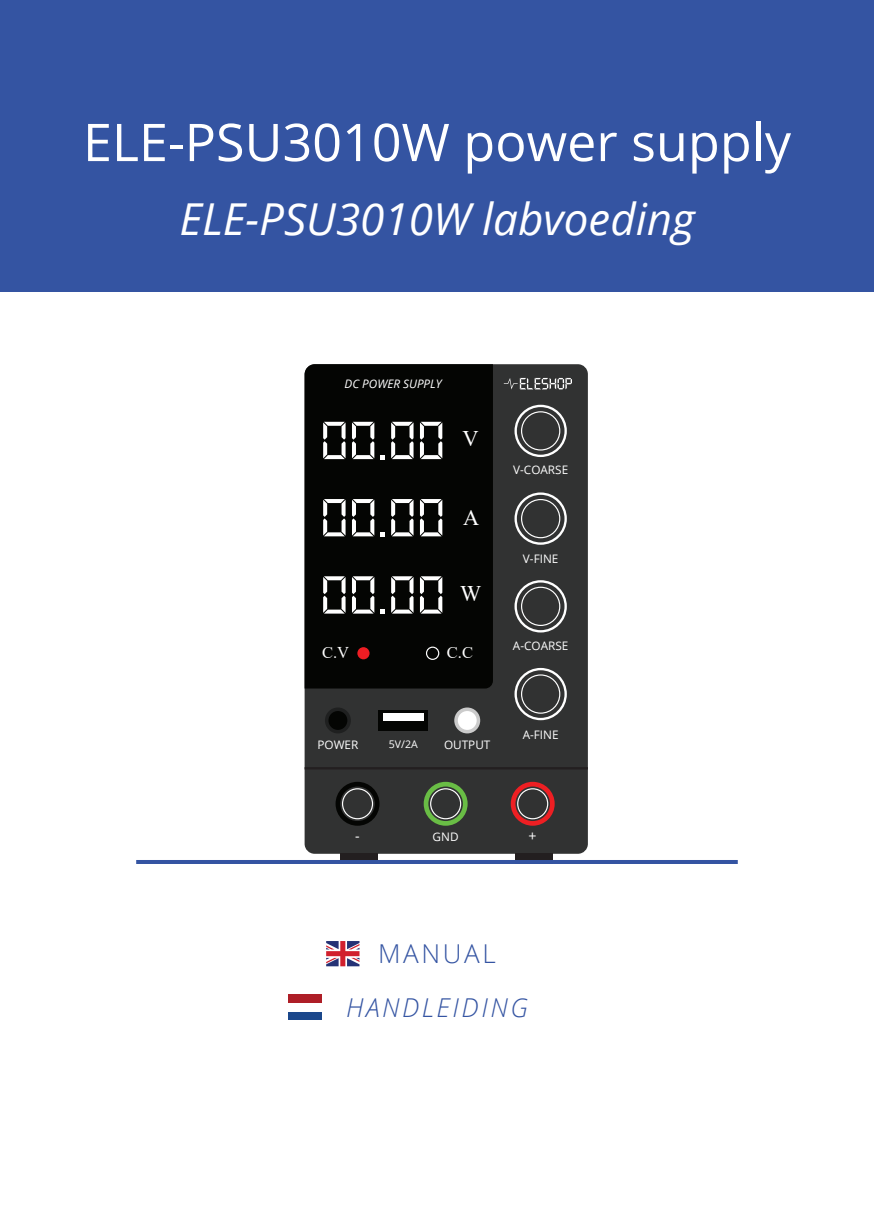
<style>
.page{position:relative;width:874px;height:1225px;background:#fff}
.page>*{position:absolute;margin:0;border:0;box-sizing:border-box;transform-origin:0 0}
.t1{font:52px "Open Sans";color:#fff}
.t2{font:italic 44px "Open Sans";color:#fff}
.t3{font:italic 300 26px "Open Sans";letter-spacing:.1em;color:#3454a2}
.t4{font:300 26px "Open Sans";letter-spacing:.1em;color:#3454a2}
.t5{font:22.4px "Times New Roman";color:#fff}
.t6{font:16.4px "Times New Roman";color:#fff}
.t7{font:14px "Open Sans";color:#fff}
.t8{font:11.8px "Open Sans";color:#fff}
.t9{font:italic 11.8px "Open Sans";color:#fff}
.t10{font:10.6px "Open Sans";color:#fff}
</style>
<div class="page">
<div style="left:0;top:0;width:873px;height:291px;background:#3454a2"></div>
<div style="left:304px;top:364px;width:283px;height:489px;background:#313232;border-radius:10px"></div>
<div style="left:340px;top:853px;width:37px;height:11px;background:#231f20"></div>
<div style="left:515px;top:853px;width:37px;height:11px;background:#231f20"></div>
<div style="left:304px;top:364px;width:188px;height:324px;background:#040503"></div>
<svg style="left:323px;top:422px;width:22px;height:37px"></svg>
<svg style="left:352px;top:422px;width:22px;height:37px"></svg>
<svg style="left:380px;top:455px;width:4px;height:4px"></svg>
<svg style="left:391px;top:422px;width:22px;height:37px"></svg>
<svg style="left:420px;top:422px;width:22px;height:37px"></svg>
<svg style="left:323px;top:499px;width:22px;height:37px"></svg>
<svg style="left:352px;top:499px;width:22px;height:37px"></svg>
<svg style="left:380px;top:532px;width:4px;height:4px"></svg>
<svg style="left:391px;top:499px;width:22px;height:37px"></svg>
<svg style="left:420px;top:499px;width:22px;height:37px"></svg>
<svg style="left:323px;top:576px;width:22px;height:37px"></svg>
<svg style="left:352px;top:576px;width:22px;height:37px"></svg>
<svg style="left:380px;top:609px;width:4px;height:4px"></svg>
<svg style="left:391px;top:576px;width:22px;height:37px"></svg>
<svg style="left:420px;top:576px;width:22px;height:37px"></svg>
<div style="left:357px;top:647px;width:12px;height:12px;background:#ee1d23;border-radius:50%"></div>
<div style="left:426px;top:646px;width:13px;height:14px;border:1px solid #fff;border-radius:50%"></div>
<svg style="left:503px;top:378px;width:68px;height:11px"></svg>
<div style="left:514px;top:580px;width:52px;height:52px;border:2px solid #fff;border-radius:50%"></div>
<div style="left:520px;top:586px;width:40px;height:40px;border:1px solid #fff;border-radius:50%"></div>
<div style="left:514px;top:405px;width:52px;height:52px;border:2px solid #fff;border-radius:50%"></div>
<div style="left:520px;top:411px;width:40px;height:39px;border:1px solid #fff;border-radius:50%"></div>
<div style="left:514px;top:668px;width:52px;height:52px;border:2px solid #fff;border-radius:50%"></div>
<div style="left:520px;top:674px;width:40px;height:39px;border:1px solid #fff;border-radius:50%"></div>
<div style="left:514px;top:492px;width:52px;height:53px;border:2px solid #fff;border-radius:50%"></div>
<div style="left:520px;top:499px;width:40px;height:39px;border:1px solid #fff;border-radius:50%"></div>
<div style="left:335px;top:782px;width:44px;height:43px;border:5px solid #040503;border-radius:50%"></div>
<div style="left:342px;top:788px;width:31px;height:31px;border:1px solid #fff;border-radius:50%"></div>
<div style="left:423px;top:782px;width:44px;height:43px;border:5px solid #69bd45;border-radius:50%"></div>
<div style="left:430px;top:788px;width:31px;height:31px;border:1px solid #fff;border-radius:50%"></div>
<div style="left:510px;top:782px;width:44px;height:43px;border:5px solid #ee1f23;border-radius:50%"></div>
<div style="left:517px;top:788px;width:31px;height:31px;border:1px solid #fff;border-radius:50%"></div>
<hr style="left:304px;top:767px;width:283px;height:2px;background:#231f20">
<div style="left:378px;top:710px;width:49px;height:20px;background:#040503"></div>
<div style="left:383px;top:713px;width:40px;height:7px;background:#fff"></div>
<div style="left:326px;top:709px;width:23px;height:22px;background:#040503;border-radius:50%"></div>
<div style="left:325px;top:707px;width:26px;height:26px;border:4px solid #1f2020;border-radius:50%"></div>
<div style="left:456px;top:709px;width:22px;height:22px;background:#fff;border-radius:50%"></div>
<div style="left:454px;top:707px;width:26px;height:26px;border:4px solid #cbcbcb;border-radius:50%"></div>
<hr style="left:136px;top:860px;width:601px;height:4px;background:#3454a2">
<svg style="left:326px;top:941px;width:33px;height:25px"></svg>
<div style="left:288px;top:994px;width:33px;height:26px;background:#1b478b"></div>
<div style="left:288px;top:994px;width:33px;height:17px;background:#fff"></div>
<div style="left:288px;top:994px;width:33px;height:9px;background:#ae1e27"></div>
<h1 class="t1" style="left:83px;top:107px;width:709px">ELE-PSU3010W power supply</h1>
<h2 class="t2" style="left:179px;top:189px;width:516px">ELE-PSU3010W labvoeding</h2>
<p class="t9" style="left:344px;top:376px;width:99px">DC POWER SUPPLY</p>
<h3 class="t5" style="left:462px;top:422px;width:18px">V</h3>
<h3 class="t5" style="left:463px;top:502px;width:18px">A</h3>
<h3 class="t5" style="left:460px;top:577px;width:23px">W</h3>
<h3 class="t6" style="left:322px;top:641px;width:28px">C.V</h3>
<h3 class="t6" style="left:446px;top:641px;width:28px">C.C</h3>
<p class="t8" style="left:513px;top:461px;width:56px">V-COARSE</p>
<p class="t8" style="left:522px;top:551px;width:37px">V-FINE</p>
<p class="t8" style="left:512px;top:637px;width:57px">A-COARSE</p>
<p class="t10" style="left:388px;top:736px;width:30px">5V/2A</p>
<p class="t8" style="left:317px;top:736px;width:42px">POWER</p>
<p class="t8" style="left:444px;top:736px;width:48px">OUTPUT</p>
<p class="t8" style="left:522px;top:727px;width:37px">A-FINE</p>
<p class="t7" style="left:355px;top:826px;width:6px">-</p>
<p class="t8" style="left:432px;top:829px;width:27px">GND</p>
<p class="t7" style="left:528px;top:826px;width:10px">+</p>
<h3 class="t4" style="left:378px;top:935px;width:119px">MANUAL</h3>
<h3 class="t3" style="left:346px;top:989px;width:183px">HANDLEIDING</h3>
</div>
